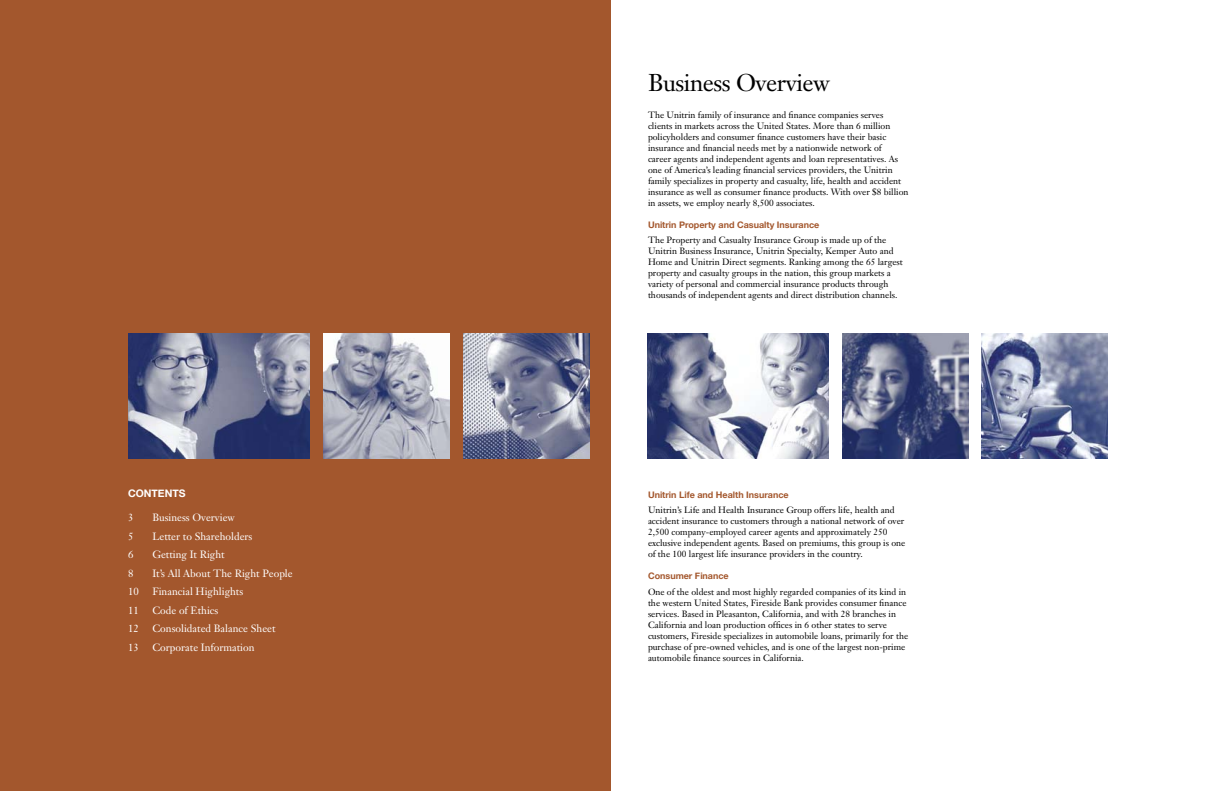
<style>
.page{position:relative;width:1224px;height:792px;background:#fff}
.page>*{position:absolute;margin:0;border:0;box-sizing:border-box;transform-origin:0 0}
.t1{font:24px "Janson Text";letter-spacing:-.02em;color:#000}
.t2{font:10.4px "Janson Text";color:#fff}
.t3{font:700 10.4px "Helvetica Neue";color:#fff}
.t4{font:9px/11px "Janson Text";color:#000}
.t5{font:700 9px "Helvetica Neue";color:#a4582e}
</style>
<div class="page">
<div style="left:0;top:0;width:612px;height:792px;background:#a3572d"></div>
<img style="left:982px;top:333px;width:126px;height:126px">
<img style="left:842px;top:333px;width:126px;height:126px">
<img style="left:648px;top:333px;width:181px;height:126px">
<img style="left:464px;top:333px;width:126px;height:126px">
<img style="left:324px;top:333px;width:126px;height:126px">
<img style="left:128px;top:333px;width:182px;height:126px">
<p class="t3" style="left:128px;top:487px;width:59px">CONTENTS</p>
<p class="t2" style="left:128px;top:511px;width:7px">3</p>
<p class="t2" style="left:152px;top:511px;width:84px">Business Overview</p>
<p class="t2" style="left:128px;top:529px;width:7px">5</p>
<p class="t2" style="left:152px;top:529px;width:102px">Letter to Shareholders</p>
<p class="t2" style="left:128px;top:548px;width:7px">6</p>
<p class="t2" style="left:152px;top:548px;width:74px">Getting It Right</p>
<p class="t2" style="left:128px;top:566px;width:7px">8</p>
<p class="t2" style="left:152px;top:566px;width:142px">It’s All About The Right People</p>
<p class="t2" style="left:128px;top:585px;width:12px">10</p>
<p class="t2" style="left:152px;top:585px;width:92px">Financial Highlights</p>
<p class="t2" style="left:128px;top:604px;width:12px">11</p>
<p class="t2" style="left:152px;top:604px;width:68px">Code of Ethics</p>
<p class="t2" style="left:128px;top:622px;width:12px">12</p>
<p class="t2" style="left:152px;top:622px;width:125px">Consolidated Balance Sheet</p>
<p class="t2" style="left:128px;top:641px;width:12px">13</p>
<p class="t2" style="left:152px;top:641px;width:104px">Corporate Information</p>
<h1 class="t1" style="left:648px;top:67px;width:184px">Business Overview</h1>
<p class="t4" style="left:648px;top:109px;width:262px">The Unitrin family of insurance and finance companies serves clients in markets across the United States. More than 6 million policyholders and consumer finance customers have their basic insurance and financial needs met by a nationwide network of<br>career agents and independent agents and loan representatives. As one of America’s leading financial services providers, the Unitrin family specializes in property and casualty, life, health and accident insurance as well as consumer finance products. With over $8 billion in assets, we employ nearly 8,500 associates.</p>
<p class="t5" style="left:648px;top:219px;width:173px">Unitrin Property and Casualty Insurance</p>
<p class="t4" style="left:648px;top:235px;width:256px">The Property and Casualty Insurance Group is made up of the Unitrin Business Insurance, Unitrin Specialty, Kemper Auto and Home and Unitrin Direct segments. Ranking among the 65 largest property and casualty groups in the nation, this group markets a variety of personal and commercial insurance products through thousands of independent agents and direct distribution channels.</p>
<p class="t5" style="left:648px;top:489px;width:142px">Unitrin Life and Health Insurance</p>
<p class="t4" style="left:648px;top:505px;width:259px">Unitrin’s Life and Health Insurance Group offers life, health and accident insurance to customers through a national network of over 2,500 company-employed career agents and approximately 250 exclusive independent agents. Based on premiums, this group is one of the 100 largest life insurance providers in the country.</p>
<p class="t5" style="left:648px;top:570px;width:82px">Consumer Finance</p>
<p class="t4" style="left:648px;top:586px;width:262px">One of the oldest and most highly regarded companies of its kind in the western United States, Fireside Bank provides consumer finance services. Based in Pleasanton, California, and with 28 branches in California and loan production offices in 6 other states to serve customers, Fireside specializes in automobile loans, primarily for the purchase of pre-owned vehicles, and is one of the largest non-prime automobile finance sources in California.</p>
</div>
